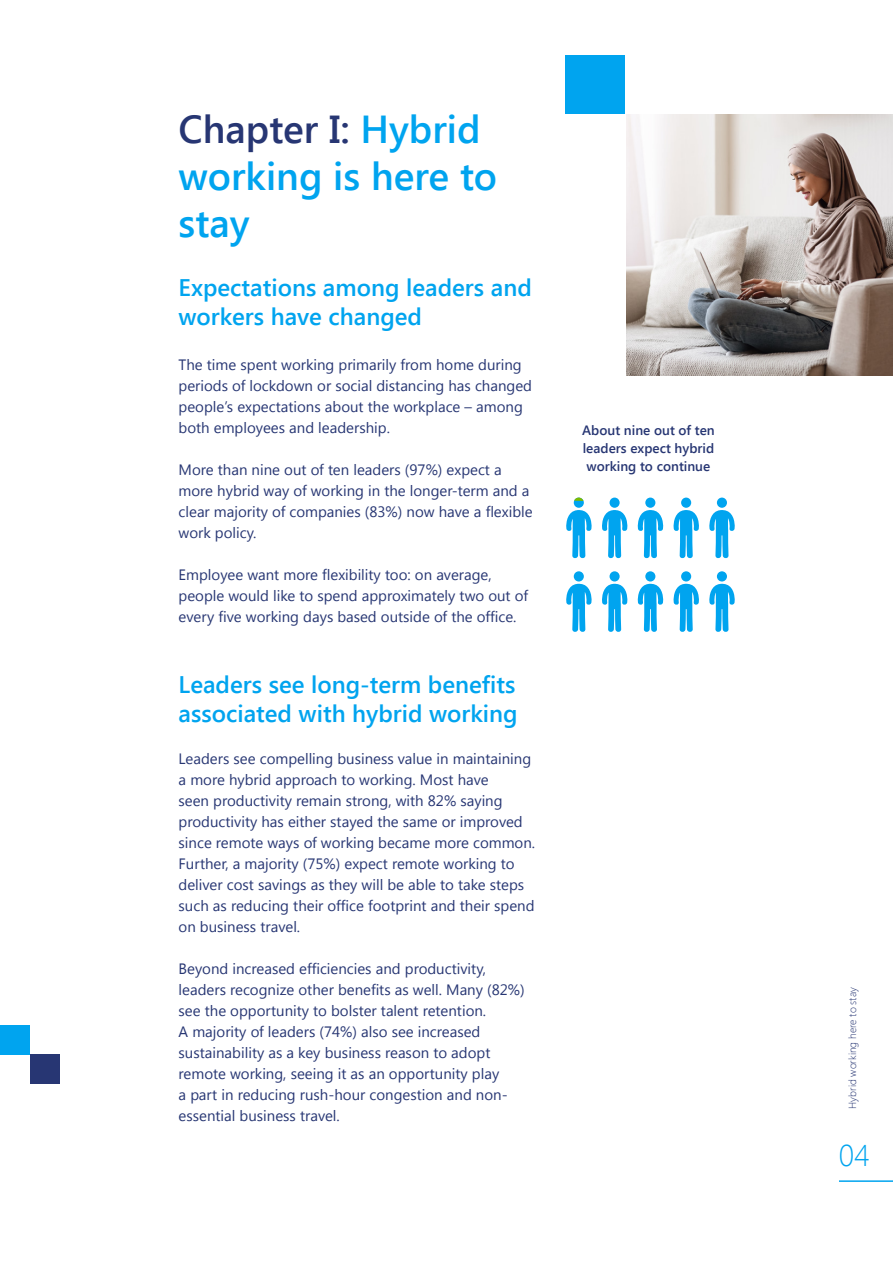
<style>
.page{position:relative;width:893px;height:1263px;background:#fff}
.page>*{position:absolute;margin:0;border:0;box-sizing:border-box;transform-origin:0 0}
.t1{font:600 39px/46.8px "Segoe UI";color:#00a4ef}
.t2{font:300 30px "Segoe UI";color:#00a4ef}
.t3{font:600 24px/28.8px "Segoe UI";color:#00a4ef}
.t4{font:15px/21px "Segoe UI";color:#273673}
.t5{font:600 13.5px/18px "Segoe UI";color:#273673;text-align:justify}
.t6{font:300 10.5px "Segoe UI";color:#273673}
.s1{color:#273673}
</style>
<div class="page">
<div style="left:566px;top:56px;width:59px;height:58px;background:#00a4ef"></div>
<div style="left:0;top:1025px;width:30px;height:29px;background:#00a4ef"></div>
<div style="left:30px;top:1054px;width:30px;height:29px;background:#273673"></div>
<img style="left:626px;top:114px;width:267px;height:262px">
<hr style="left:839px;top:1180px;width:54px;height:2px;background:#00a4ef">
<div style="left:574px;top:571px;width:10px;height:10px;background:#00a4ef;border-radius:50%"></div>
<svg style="left:566px;top:584px;width:26px;height:47px"></svg>
<div style="left:609px;top:571px;width:11px;height:10px;background:#00a4ef;border-radius:50%"></div>
<svg style="left:602px;top:584px;width:26px;height:47px"></svg>
<div style="left:574px;top:498px;width:10px;height:10px;background:#00a4ef;border-radius:50%"></div>
<svg style="left:566px;top:510px;width:26px;height:49px"></svg>
<div style="left:609px;top:498px;width:11px;height:10px;background:#00a4ef;border-radius:50%"></div>
<svg style="left:602px;top:510px;width:26px;height:49px"></svg>
<div style="left:645px;top:571px;width:10px;height:10px;background:#00a4ef;border-radius:50%"></div>
<svg style="left:637px;top:584px;width:27px;height:47px"></svg>
<div style="left:681px;top:571px;width:10px;height:10px;background:#00a4ef;border-radius:50%"></div>
<svg style="left:673px;top:584px;width:26px;height:47px"></svg>
<div style="left:645px;top:498px;width:10px;height:10px;background:#00a4ef;border-radius:50%"></div>
<svg style="left:637px;top:510px;width:27px;height:49px"></svg>
<div style="left:681px;top:498px;width:10px;height:10px;background:#00a4ef;border-radius:50%"></div>
<svg style="left:673px;top:510px;width:26px;height:49px"></svg>
<div style="left:717px;top:571px;width:10px;height:10px;background:#00a4ef;border-radius:50%"></div>
<svg style="left:709px;top:584px;width:25px;height:47px"></svg>
<div style="left:717px;top:498px;width:10px;height:10px;background:#00a4ef;border-radius:50%"></div>
<svg style="left:709px;top:510px;width:25px;height:49px"></svg>
<svg style="left:574px;top:498px;width:9px;height:3px"></svg>
<h1 class="t1" style="left:179px;top:104px;width:320px"><span class="s1">Chapter I:</span> Hybrid working is here to stay</h1>
<h3 class="t3" style="left:179px;top:272px;width:355px">Expectations among leaders and workers have changed</h3>
<p class="t4" style="left:179px;top:354px;width:355px">The time spent working primarily from home during periods of lockdown or social distancing has changed people’s expectations about the workplace – among both employees and leadership.</p>
<p class="t4" style="left:179px;top:459px;width:356px">More than nine out of ten leaders (97%) expect a more hybrid way of working in the longer-term and a clear majority of companies (83%) now have a flexible work policy.</p>
<p class="t4" style="left:179px;top:564px;width:351px">Employee want more flexibility too: on average, people would like to spend approximately two out of every five working days based outside of the office.</p>
<h3 class="t3" style="left:179px;top:669px;width:341px">Leaders see long-term benefits associated with hybrid working</h3>
<p class="t4" style="left:179px;top:747px;width:358px">Leaders see compelling business value in maintaining a more hybrid approach to working. Most have<br>seen productivity remain strong, with 82% saying productivity has either stayed the same or improved since remote ways of working became more common.<br>Further, a majority (75%) expect remote working to deliver cost savings as they will be able to take steps such as reducing their office footprint and their spend on business travel.</p>
<p class="t4" style="left:179px;top:957px;width:348px">Beyond increased efficiencies and productivity, leaders recognize other benefits as well. Many (82%) see the opportunity to bolster talent retention.<br>A majority of leaders (74%) also see increased sustainability as a key business reason to adopt remote working, seeing it as an opportunity play<br>a part in reducing rush-hour congestion and non&shy;essential business travel.</p>
<p class="t5" style="left:582px;top:420px;width:134px">About nine out of ten leaders expect hybrid working to continue</p>
<p class="t6" style="left:845px;top:1109px;width:123px;rotate:-90deg">Hybrid working here to stay</p>
<h2 class="t2" style="left:839px;top:1135px;width:32px">04</h2>
</div>
